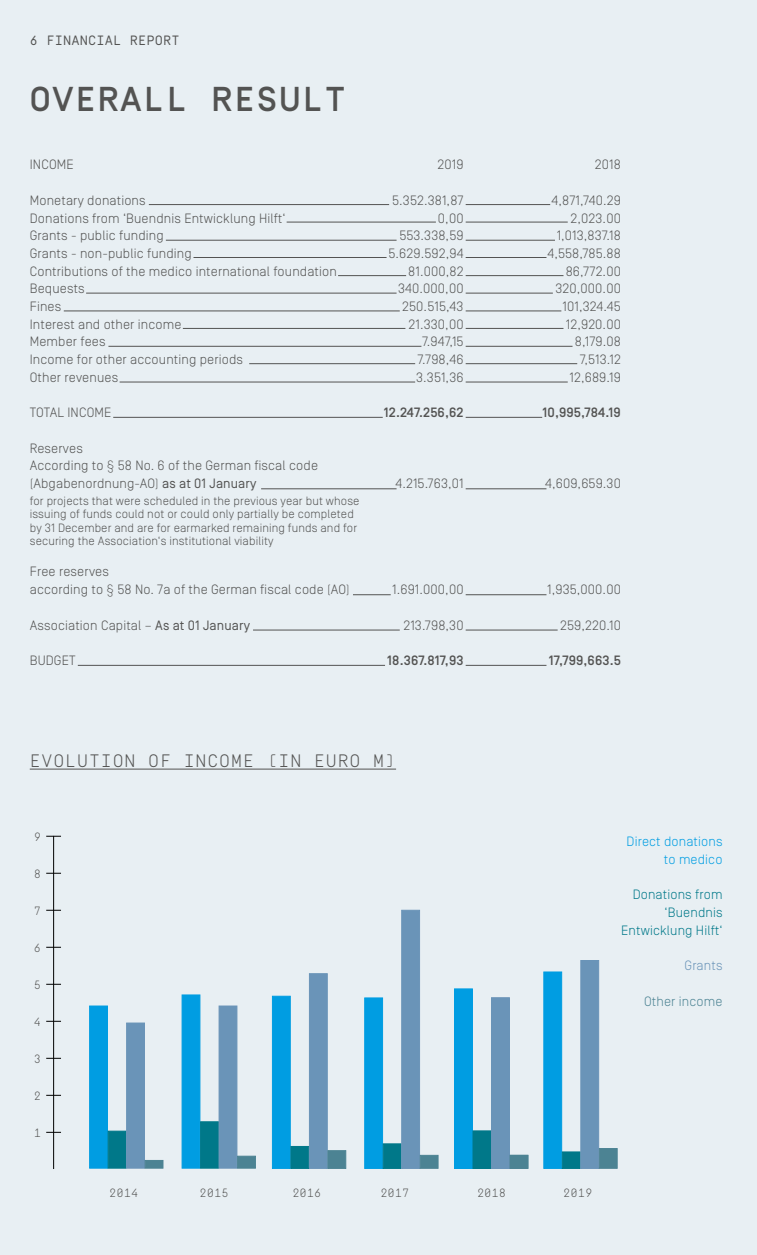
<style>
.page{position:relative;width:757px;height:1255px;background:#fff}
.page>*{position:absolute;margin:0;border:0;box-sizing:border-box;transform-origin:0 0}
.t1{font:500 34.5px "Simplon BP Mono";letter-spacing:.05em;color:#535352}
.t2{font:300 18px "Simplon BP Mono";letter-spacing:.05em;color:#535352}
.t3{font:300 13.5px/17.7px "Simplon BP";letter-spacing:.01em;color:#535352}
.t4{font:500 13.5px "Simplon BP";letter-spacing:.01em;color:#535352}
.t5{font:300 13.5px/17.7px "Simplon BP";letter-spacing:.01em;color:#007889;text-align:right}
.t6{font:300 13.5px/17.7px "Simplon BP";letter-spacing:.01em;color:#009de2;text-align:right}
.t7{font:13.5px "Simplon BP Mono";letter-spacing:.01em;color:#535352}
.t8{font:300 13.5px "Simplon BP";letter-spacing:.01em;color:#4c8393}
.t9{font:300 13.5px "Simplon BP";letter-spacing:.01em;color:#6a94b8}
.t10{font:300 12px/13.5px "Simplon BP";letter-spacing:.01em;color:#535352}
.t11{font:300 12px "Simplon BP Mono";color:#535352}
.s1{font-family:"Simplon BP Regular";font-weight:400}
</style>
<div class="page">
<div style="left:0;top:0;width:757px;height:1254px;background:#e8eff3"></div>
<hr style="left:30px;top:768px;width:366px;height:1px;background:#535352">
<hr style="left:149px;top:204px;width:240px;height:1px;background:#535352">
<hr style="left:466px;top:204px;width:84px;height:1px;background:#535352">
<hr style="left:287px;top:222px;width:149px;height:1px;background:#535352">
<hr style="left:466px;top:222px;width:102px;height:1px;background:#535352">
<hr style="left:166px;top:240px;width:230px;height:1px;background:#535352">
<hr style="left:466px;top:240px;width:89px;height:1px;background:#535352">
<hr style="left:193px;top:257px;width:194px;height:1px;background:#535352">
<hr style="left:466px;top:257px;width:80px;height:1px;background:#535352">
<hr style="left:338px;top:275px;width:68px;height:1px;background:#535352">
<hr style="left:466px;top:275px;width:97px;height:1px;background:#535352">
<hr style="left:86px;top:293px;width:310px;height:1px;background:#535352">
<hr style="left:466px;top:293px;width:87px;height:1px;background:#535352">
<hr style="left:64px;top:310px;width:336px;height:1px;background:#535352">
<hr style="left:466px;top:310px;width:95px;height:1px;background:#535352">
<hr style="left:183px;top:328px;width:222px;height:1px;background:#535352">
<hr style="left:466px;top:328px;width:97px;height:1px;background:#535352">
<hr style="left:108px;top:346px;width:313px;height:1px;background:#535352">
<hr style="left:466px;top:346px;width:106px;height:1px;background:#535352">
<hr style="left:120px;top:381px;width:295px;height:1px;background:#535352">
<hr style="left:466px;top:381px;width:102px;height:1px;background:#535352">
<hr style="left:113px;top:417px;width:270px;height:1px;background:#535352">
<hr style="left:466px;top:417px;width:76px;height:1px;background:#535352">
<hr style="left:261px;top:488px;width:135px;height:1px;background:#535352">
<hr style="left:466px;top:488px;width:80px;height:1px;background:#535352">
<hr style="left:353px;top:594px;width:38px;height:1px;background:#535352">
<hr style="left:466px;top:594px;width:80px;height:1px;background:#535352">
<hr style="left:253px;top:629px;width:147px;height:1px;background:#535352">
<hr style="left:466px;top:629px;width:92px;height:1px;background:#535352">
<hr style="left:78px;top:665px;width:307px;height:1px;background:#535352">
<hr style="left:466px;top:665px;width:80px;height:1px;background:#535352">
<hr style="left:249px;top:363px;width:166px;height:1px;background:#535352">
<hr style="left:466px;top:363px;width:111px;height:1px;background:#535352">
<hr style="left:53px;top:835px;width:1px;height:333px;background:#000">
<svg style="left:46px;top:1131px;width:15px;height:1px"></svg>
<svg style="left:46px;top:1094px;width:15px;height:1px"></svg>
<svg style="left:46px;top:1057px;width:15px;height:1px"></svg>
<svg style="left:46px;top:1020px;width:15px;height:1px"></svg>
<svg style="left:46px;top:983px;width:15px;height:1px"></svg>
<svg style="left:46px;top:946px;width:15px;height:1px"></svg>
<svg style="left:46px;top:909px;width:15px;height:1px"></svg>
<svg style="left:46px;top:872px;width:15px;height:1px"></svg>
<svg style="left:46px;top:835px;width:15px;height:1px"></svg>
<div style="left:89px;top:1005px;width:19px;height:163px;background:#009de2;border:1px solid #009de2"></div>
<div style="left:108px;top:1130px;width:18px;height:38px;background:#007889;border:1px solid #007889"></div>
<div style="left:126px;top:1022px;width:19px;height:146px;background:#6a94b8"></div>
<div style="left:145px;top:1160px;width:18px;height:8px;background:#4c8393"></div>
<div style="left:182px;top:994px;width:18px;height:174px;background:#009de2"></div>
<div style="left:200px;top:1121px;width:19px;height:47px;background:#007889;border:1px solid #007889"></div>
<div style="left:219px;top:1005px;width:18px;height:163px;background:#6a94b8"></div>
<div style="left:237px;top:1155px;width:19px;height:13px;background:#4c8393;border:1px solid #4c8393"></div>
<div style="left:272px;top:995px;width:19px;height:173px;background:#009de2;border:1px solid #009de2"></div>
<div style="left:291px;top:1145px;width:18px;height:23px;background:#007889;border:1px solid #007889"></div>
<div style="left:309px;top:973px;width:19px;height:195px;background:#6a94b8;border:1px solid #6a94b8"></div>
<div style="left:328px;top:1150px;width:18px;height:18px;background:#4c8393;border:1px solid #4c8393"></div>
<div style="left:364px;top:997px;width:19px;height:171px;background:#009de2;border:1px solid #009de2"></div>
<div style="left:383px;top:1143px;width:18px;height:25px;background:#007889;border:1px solid #007889"></div>
<div style="left:401px;top:909px;width:19px;height:259px;background:#6a94b8;border:1px solid #6a94b8"></div>
<div style="left:420px;top:1154px;width:18px;height:14px;background:#4c8393;border:1px solid #4c8393"></div>
<div style="left:543px;top:971px;width:19px;height:197px;background:#009de2;border:1px solid #009de2"></div>
<div style="left:562px;top:1151px;width:18px;height:17px;background:#007889;border:1px solid #007889"></div>
<div style="left:580px;top:960px;width:19px;height:208px;background:#6a94b8;border:1px solid #6a94b8"></div>
<div style="left:599px;top:1148px;width:18px;height:20px;background:#4c8393"></div>
<div style="left:454px;top:988px;width:19px;height:180px;background:#009de2"></div>
<div style="left:473px;top:1130px;width:18px;height:38px;background:#007889"></div>
<div style="left:491px;top:997px;width:19px;height:171px;background:#6a94b8"></div>
<div style="left:510px;top:1154px;width:18px;height:14px;background:#4c8393;border:1px solid #4c8393"></div>
<p class="t7" style="left:30px;top:32px;width:152px">6 FINANCIAL REPORT</p>
<h1 class="t1" style="left:30px;top:76px;width:318px">OVERALL RESULT</h1>
<p class="t3" style="left:30px;top:156px;width:46px">INCOME</p>
<p class="t3" style="left:30px;top:191px;width:309px">Monetary donations<br>Donations from ‘Buendnis Entwicklung Hilft‘<br>Grants - public funding<br>Grants - non-public funding<br>Contributions of the medico international foundation<br>Bequests<br>Fines<br>Interest and other income<br>Member fees<br>Income for other accounting periods<br>Other revenues</p>
<p class="t3" style="left:30px;top:403px;width:83px">TOTAL INCOME</p>
<p class="t3" style="left:30px;top:439px;width:290px">Reserves<br>According to § 58 No. 6 of the German fiscal code (Abgabenordnung-AO) <span class="s1">as at 01 January</span></p>
<p class="t10" style="left:30px;top:493px;width:331px">for projects that were scheduled in the previous year but whose issuing of funds could not or could only partially be completed by 31 December and are for earmarked remaining funds and for securing the Association‘s institutional viability</p>
<p class="t3" style="left:30px;top:562px;width:321px">Free reserves<br>according to § 58 No. 7a of the German fiscal code (AO)</p>
<p class="t3" style="left:30px;top:616px;width:222px">Association Capital – <span class="s1">As at 01 January</span></p>
<p class="t3" style="left:30px;top:651px;width:47px">BUDGET</p>
<p class="t3" style="left:437px;top:156px;width:28px">2019</p>
<p class="t3" style="left:388px;top:191px;width:77px;text-align:right">5.352.381,87<br>0,00<br>553.338,59<br>5.629.592,94<br>81.000,82<br>340.000,00<br>250.515,43<br>21.330,00<br>7.947,15<br>7.798,46<br>3.351,36</p>
<p class="t4" style="left:384px;top:405px;width:81px">12.247.256,62</p>
<p class="t3" style="left:395px;top:474px;width:70px">4.215.763,01</p>
<p class="t3" style="left:392px;top:580px;width:73px">1.691.000,00</p>
<p class="t3" style="left:403px;top:616px;width:62px">213.798,30</p>
<p class="t4" style="left:387px;top:652px;width:78px">18.367.817,93</p>
<h2 class="t2" style="left:30px;top:749px;width:368px">EVOLUTION OF INCOME (IN EURO M)</h2>
<p class="t11" style="left:34px;top:828px;width:9px">9</p>
<p class="t11" style="left:34px;top:865px;width:9px">8</p>
<p class="t11" style="left:34px;top:903px;width:9px">7</p>
<p class="t11" style="left:34px;top:940px;width:9px">6</p>
<p class="t11" style="left:34px;top:977px;width:9px">5</p>
<p class="t11" style="left:34px;top:1014px;width:9px">4</p>
<p class="t11" style="left:34px;top:1051px;width:9px">3</p>
<p class="t11" style="left:34px;top:1088px;width:9px">2</p>
<p class="t11" style="left:34px;top:1125px;width:9px">1</p>
<p class="t3" style="left:595px;top:156px;width:28px">2018</p>
<p class="t3" style="left:547px;top:191px;width:75px;text-align:right">4,871,740.29<br>2,023.00<br>1,013,837.18<br>4,558,785.88<br>86,772.00<br>320,000.00<br>101,324.45<br>12,920.00<br>8,179.08<br>7,513.12<br>12,689.19</p>
<p class="t4" style="left:542px;top:405px;width:80px">10,995,784.19</p>
<p class="t3" style="left:545px;top:474px;width:77px">4,609,659.30</p>
<p class="t3" style="left:547px;top:580px;width:75px">1,935,000.00</p>
<p class="t3" style="left:560px;top:616px;width:62px">259,220.10</p>
<p class="t4" style="left:549px;top:652px;width:73px">17,799,663.5</p>
<p class="t6" style="left:627px;top:832px;width:97px">Direct donations to medico</p>
<p class="t5" style="left:621px;top:885px;width:103px">Donations from ‘Buendnis<br>Entwicklung Hilft‘</p>
<p class="t9" style="left:684px;top:957px;width:39px">Grants</p>
<p class="t8" style="left:644px;top:993px;width:80px">Other income</p>
<p class="t11" style="left:109px;top:1184px;width:31px">2014</p>
<p class="t11" style="left:200px;top:1184px;width:31px">2015</p>
<p class="t11" style="left:292px;top:1184px;width:31px">2016</p>
<p class="t11" style="left:380px;top:1184px;width:31px">2017</p>
<p class="t11" style="left:477px;top:1184px;width:31px">2018</p>
<p class="t11" style="left:563px;top:1184px;width:31px">2019</p>
</div>
